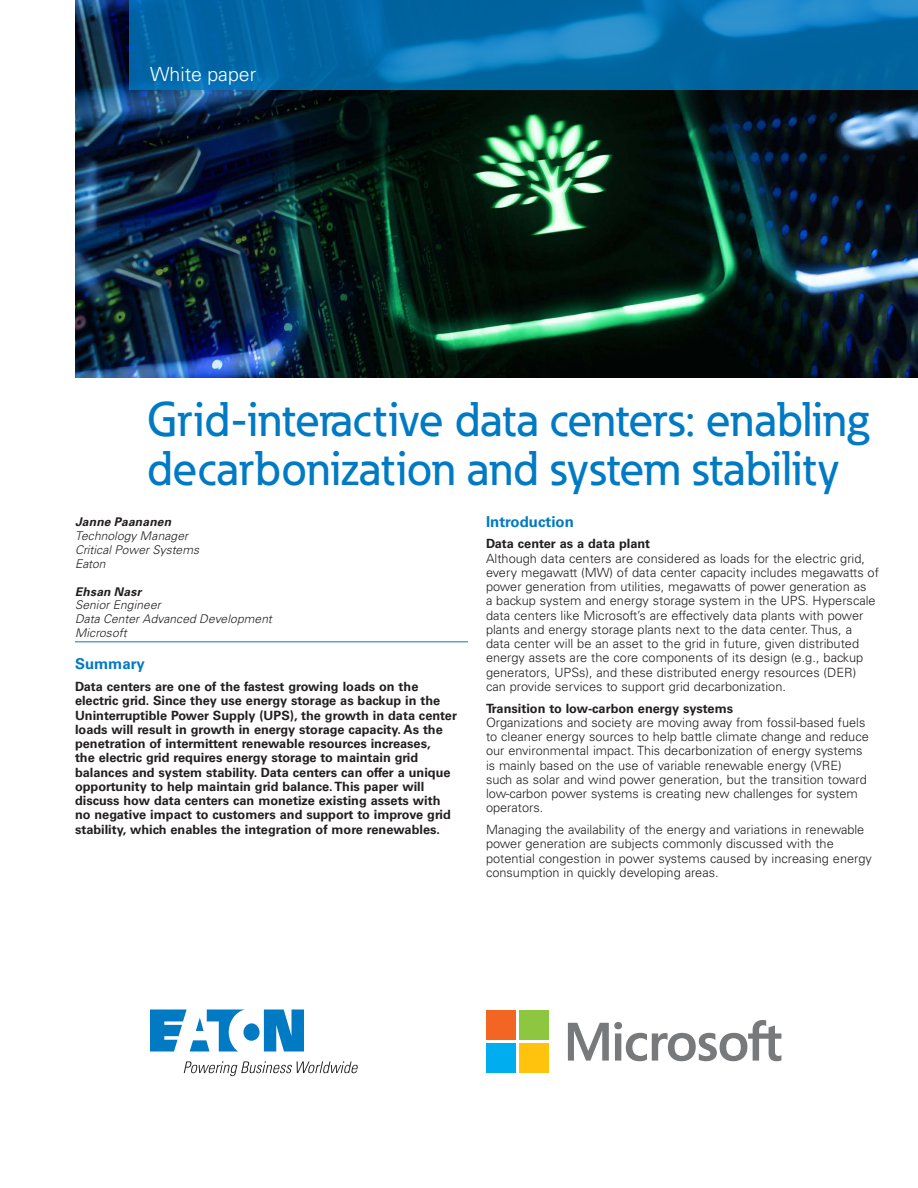
<style>
.page{position:relative;width:918px;height:1188px;background:#fff}
.page>*{position:absolute;margin:0;border:0;box-sizing:border-box;transform-origin:0 0}
.t1{font:500 48px/49.5px "Eaton";color:#007ac3}
.t2{font:300 19.5px "Univers LT Std";color:#fff}
.t3{font:700 15px "Univers LT Std";color:#007ac3}
.t4{font:300 12.75px/14.2px "Univers LT Std";color:#231f20}
.t5{font:700 12.75px/14.2px "Univers LT Std";color:#231f20}
.t6{font:italic 300 12px/13.8px "Univers LT Std";letter-spacing:.01em;color:#231f20}
.t7{font:italic 700 12px "Univers";letter-spacing:.02em;color:#231f20}
.t8{font:italic 300 12px "Univers";letter-spacing:.01em;color:#231f20}
</style>
<div class="page">
<img style="left:75px;top:0;width:843px;height:378px">
<hr style="left:75px;top:642px;width:393px;height:1px;background:#007ac3">
<svg style="left:568px;top:1020px;width:213px;height:41px"></svg>
<div style="left:486px;top:1010px;width:30px;height:30px;background:#f26522"></div>
<div style="left:519px;top:1010px;width:30px;height:30px;background:#8dc73f"></div>
<div style="left:486px;top:1043px;width:30px;height:30px;background:#00aeef"></div>
<div style="left:519px;top:1043px;width:30px;height:30px;background:#ffc20d"></div>
<svg style="left:129px;top:0;width:789px;height:90px;background:#086eab"></svg>
<svg style="left:150px;top:1010px;width:154px;height:42px"></svg>
<svg style="left:184px;top:1061px;width:174px;height:15px"></svg>
<h2 class="t2" style="left:150px;top:62px;width:108px">White paper</h2>
<h1 class="t1" style="left:147px;top:394px;width:723px">Grid-interactive data centers: enabling decarbonization and system stability</h1>
<p class="t7" style="left:75px;top:515px;width:98px">Janne Paananen</p>
<p class="t6" style="left:75px;top:529px;width:126px">Technology Manager<br>Critical Power Systems<br>Eaton</p>
<p class="t7" style="left:75px;top:584px;width:68px">Ehsan Nasr</p>
<p class="t8" style="left:75px;top:598px;width:87px">Senior Engineer</p>
<p class="t6" style="left:75px;top:612px;width:198px">Data Center Advanced Development<br>Microsoft</p>
<p class="t3" style="left:75px;top:655px;width:72px">Summary</p>
<p class="t5" style="left:75px;top:680px;width:384px">Data centers are one of the fastest growing loads on the electric grid. Since they use energy storage as backup in the Uninterruptible Power Supply (UPS), the growth in data center loads will result in growth in energy storage capacity. As the penetration of intermittent renewable resources increases,<br>the electric grid requires energy storage to maintain grid balances and system stability. Data centers can offer a unique opportunity to help maintain grid balance. This paper will discuss how data centers can monetize existing assets with no negative impact to customers and support to improve grid stability, which enables the integration of more renewables.</p>
<p class="t3" style="left:486px;top:512px;width:89px">Introduction</p>
<p class="t5" style="left:486px;top:537px;width:166px">Data center as a data plant</p>
<p class="t4" style="left:486px;top:551px;width:394px">Although data centers are considered as loads for the electric grid, every megawatt (MW) of data center capacity includes megawatts of power generation from utilities, megawatts of power generation as<br>a backup system and energy storage system in the UPS. Hyperscale data centers like Microsoft’s are effectively data plants with power plants and energy storage plants next to the data center. Thus, a data center will be an asset to the grid in future, given distributed energy assets are the core components of its design (e.g., backup generators, UPSs), and these distributed energy resources (DER) can provide services to support grid decarbonization.</p>
<p class="t5" style="left:486px;top:701px;width:249px">Transition to low-carbon energy systems</p>
<p class="t4" style="left:486px;top:715px;width:384px">Organizations and society are moving away from fossil-based fuels to cleaner energy sources to help battle climate change and reduce our environmental impact. This decarbonization of energy systems is mainly based on the use of variable renewable energy (VRE) such as solar and wind power generation, but the transition toward low-carbon power systems is creating new challenges for system operators.</p>
<p class="t4" style="left:486px;top:822px;width:387px">Managing the availability of the energy and variations in renewable power generation are subjects commonly discussed with the potential congestion in power systems caused by increasing energy consumption in quickly developing areas.</p>
</div>
